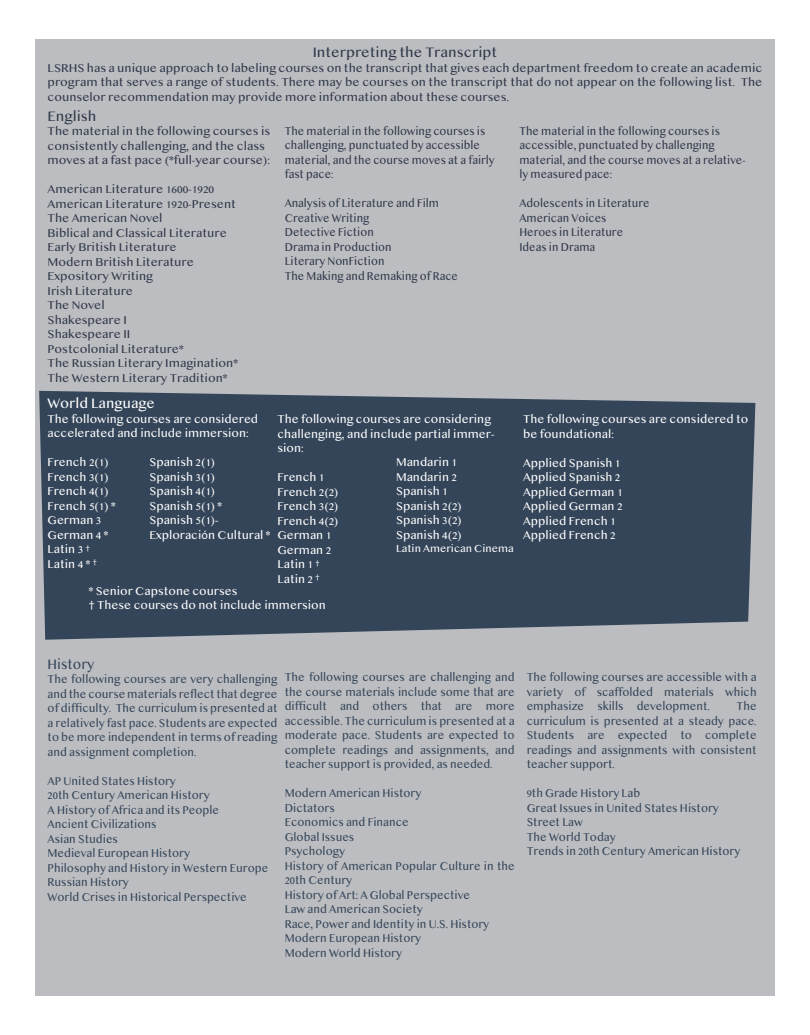
<style>
.page{position:relative;width:810px;height:1035px;background:#fff}
.page>*{position:absolute;margin:0;border:0;box-sizing:border-box;transform-origin:0 0}
.t1{font:14.5px "Telugu MN";color:#2f384a}
.t2{font:14.5px "Telugu MN";color:#fff}
.t3{font:14.5px "Telugu MN";color:#344559;scale:.92 1}
.t4{font:12.12px/14.5px "Telugu MN";color:#344559;text-align:justify;scale:.92 1}
.t5{font:12.12px/14.5px "Telugu MN";color:#2f384a}
.t6{font:12.12px/14.5px "Telugu MN";color:#fff}
.t7{font:12.12px/14.5px "Telugu MN";color:#2f384a;scale:.9 1}
.t8{font:10.88px "Telugu MN";color:#fff}
.s1{font-family:"Myriad Pro"}
</style>
<div class="page">
<div style="left:35px;top:39px;width:740px;height:957px;background:#bcbdc0"></div>
<svg style="left:39px;top:391px;width:716px;height:249px;background:#3d4d60"></svg>
<p class="t1" style="left:313px;top:44px;width:186px">Interpreting the Transcript</p>
<p class="t5" style="left:48px;top:60px;width:716px;text-align:justify">LSRHS has a unique approach to labeling courses on the transcript that gives each department freedom to create an academic program that serves a range of students. There may be courses on the transcript that do not appear on the following list. The counselor recommendation may provide more information about these courses.</p>
<p class="t1" style="left:48px;top:107px;width:50px">English</p>
<p class="t5" style="left:48px;top:124px;width:224px">The material in the following courses is consistently challenging, and the class moves at a fast pace (*full-year course):</p>
<p class="t5" style="left:48px;top:182px;width:192px">American Literature 1600-1920<br>American Literature 1920-Present<br>The American Novel<br>Biblical and Classical Literature<br>Early British Literature<br>Modern British Literature<br>Expository Writing<br>Irish Literature<br>The Novel<br>Shakespeare I<br>Shakespeare II<br>Postcolonial Literature*<br>The Russian Literary Imagination*<br>The Western Literary Tradition*</p>
<p class="t7" style="left:285px;top:123px;width:235px">The material in the following courses is challenging, punctuated by accessible material, and the course moves at a fairly fast pace:</p>
<p class="t7" style="left:285px;top:196px;width:194px">Analysis of Literature and Film<br>Creative Writing<br>Detective Fiction<br>Drama in Production<br>Literary NonFiction<br>The Making and Remaking of Race</p>
<p class="t7" style="left:519px;top:123px;width:253px">The material in the following courses is accessible, punctuated by challenging material, and the course moves at a relative&shy;ly measured pace:</p>
<p class="t7" style="left:519px;top:196px;width:146px">Adolescents in Literature<br>American Voices<br>Heroes in Literature<br>Ideas in Drama</p>
<p class="t2" style="left:48px;top:395px;width:109px">World Language</p>
<p class="t6" style="left:48px;top:411px;width:212px">The following courses are considered accelerated and include immersion:</p>
<p class="t6" style="left:48px;top:455px;width:69px">French 2(1)<br>French 3(1)<br>French 4(1)<br>French 5(1) *<br>German 3<br>German 4 *<br>Latin 3 <sup>†<br></sup>Latin 4 * <sup>†</sup></p>
<p class="t6" style="left:278px;top:412px;width:218px">The following courses are considering challenging, and include partial immer&shy;sion:</p>
<p class="t6" style="left:278px;top:470px;width:62px">French 1<br>French 2(2)<br>French 3(2)<br>French 4(2)<br>German 1<br>German 2<br>Latin 1 <sup>†<br></sup>Latin 2 <sup>†</sup></p>
<p class="t6" style="left:149px;top:455px;width:123px">Spanish 2(1)<br>Spanish 3(1)<br>Spanish 4(1)<br>Spanish 5(1) *<br>Spanish 5(1)-<br>Exploraci<span class="s1">ó</span>n Cultural *</p>
<p class="t6" style="left:396px;top:455px;width:67px">Mandarin 1<br>Mandarin 2<br>Spanish 1<br>Spanish 2(2)<br>Spanish 3(2)<br>Spanish 4(2)</p>
<p class="t8" style="left:396px;top:542px;width:119px">Latin American Cinema</p>
<p class="t6" style="left:89px;top:583px;width:238px">* Senior Capstone courses<br><span class="s1">†</span> These courses do not include immersion</p>
<p class="t6" style="left:523px;top:412px;width:227px">The following courses are considered to be foundational:</p>
<p class="t6" style="left:523px;top:455px;width:101px">Applied Spanish 1<br>Applied Spanish 2<br>Applied German 1<br>Applied German 2<br>Applied French 1<br>Applied French 2</p>
<p class="t3" style="left:48px;top:655px;width:52px">History</p>
<p class="t4" style="left:48px;top:672px;width:251px">The following courses are very challenging and the course materials reflect that degree of difficulty. The curriculum is presented at a relatively fast pace. Students are expected to be more independent in terms of reading and assignment completion.</p>
<p class="t4" style="left:48px;top:773px;width:241px;text-align:left">AP United States History<br>20th Century American History<br>A History of Africa and its People<br>Ancient Civilizations<br>Asian Studies<br>Medieval European History<br>Philosophy and History in Western Europe<br>Russian History<br>World Crises in Historical Perspective</p>
<p class="t4" style="left:285px;top:670px;width:251px">The following courses are challenging and the course materials include some that are difficult and others that are more accessible. The curriculum is presented at a moderate pace. Students are expected to complete readings and assignments, and teacher support is provided, as needed.</p>
<p class="t4" style="left:285px;top:786px;width:251px;text-align:left">Modern American History<br>Dictators<br>Economics and Finance<br>Global Issues<br>Psychology<br>History of American Popular Culture in the<br>20th Century<br>History of Art: A Global Perspective<br>Law and American Society<br>Race, Power and Identity in U.S. History<br>Modern European History<br>Modern World History</p>
<p class="t4" style="left:527px;top:670px;width:251px">The following courses are accessible with a variety of scaffolded materials which emphasize skills development.</p>
<p class="t4" style="left:527px;top:699px;width:251px;text-indent:210px">The curriculum is presented at a steady pace.<br>Students are expected to complete readings and assignments with consistent teacher support.</p>
<p class="t4" style="left:527px;top:786px;width:234px;text-align:left">9th Grade History Lab<br>Great Issues in United States History<br>Street Law<br>The World Today<br>Trends in 20th Century American History</p>
</div>
